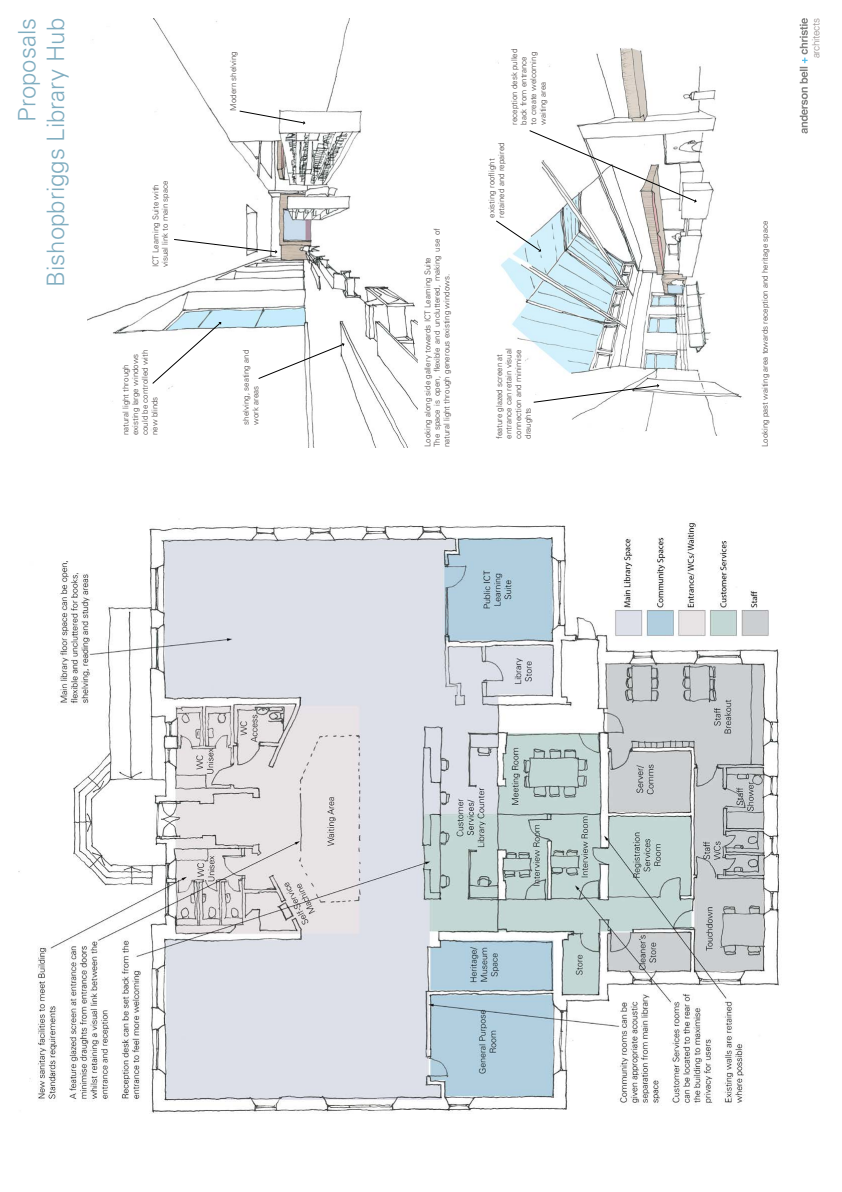
<style>
.page{position:relative;width:842px;height:1192px;background:#fff}
.page>*{position:absolute;margin:0;border:0;box-sizing:border-box;transform-origin:0 0}
.t1{font:300 24px/28.8px "Univers LT Std";color:#80adc0;text-align:right}
.t2{font:300 10.1px "Univers LT Std";letter-spacing:-.03em;color:#968f8e}
.t3{font:300 8px/9.6px "Univers LT Std";color:#4b4544}
</style>
<div class="page">
<img style="left:18px;top:521px;width:762px;height:592px">
<img style="left:498px;top:48px;width:244px;height:388px">
<img style="left:87px;top:18px;width:330px;height:429px">
<img style="left:799px;top:18px;width:9px;height:116px">
<svg style="left:258px;top:343px;width:87px;height:36px"></svg>
<svg style="left:174px;top:239px;width:103px;height:15px"></svg>
<svg style="left:239px;top:110px;width:66px;height:15px"></svg>
<svg style="left:152px;top:322px;width:69px;height:62px"></svg>
<svg style="left:496px;top:220px;width:45px;height:32px"></svg>
<svg style="left:529px;top:130px;width:168px;height:73px"></svg>
<svg style="left:533px;top:384px;width:126px;height:19px"></svg>
<h1 class="t1" style="left:12px;top:287px;width:271px;rotate:-90deg">Proposals<br>Bishopbriggs Library Hub</h1>
<p class="t2" style="left:810px;top:58px;width:42px;rotate:-90deg">architects</p>
<p class="t3" style="left:509px;top:125px;width:78px;rotate:-90deg">reception desk pulled back from entrance to create welcoming waiting area</p>
<p class="t3" style="left:228px;top:111px;width:61px;rotate:-90deg">Modern shelving</p>
<p class="t3" style="left:487px;top:218px;width:77px;rotate:-90deg">existing rooflight retained and repaired</p>
<p class="t3" style="left:151px;top:267px;width:88px;rotate:-90deg">ICT Learning Suite with visual link to main space</p>
<p class="t3" style="left:760px;top:447px;width:228px;rotate:-90deg">Looking past waiting area towards reception and heritage space</p>
<p class="t3" style="left:423px;top:447px;width:220px;rotate:-90deg">Looking along side gallery towards ICT Learning Suite<br>The space is open, flexible and uncluttered, making use of natural light through generous existing windows.</p>
<p class="t3" style="left:494px;top:439px;width:92px;rotate:-90deg">feature glazed screen at entrance can retain visual connection and minimise draughts</p>
<p class="t3" style="left:121px;top:435px;width:87px;rotate:-90deg">natural light through existing large windows could be controlled with new blinds</p>
<p class="t3" style="left:241px;top:425px;width:76px;rotate:-90deg">shelving, seating and work areas</p>
</div>
